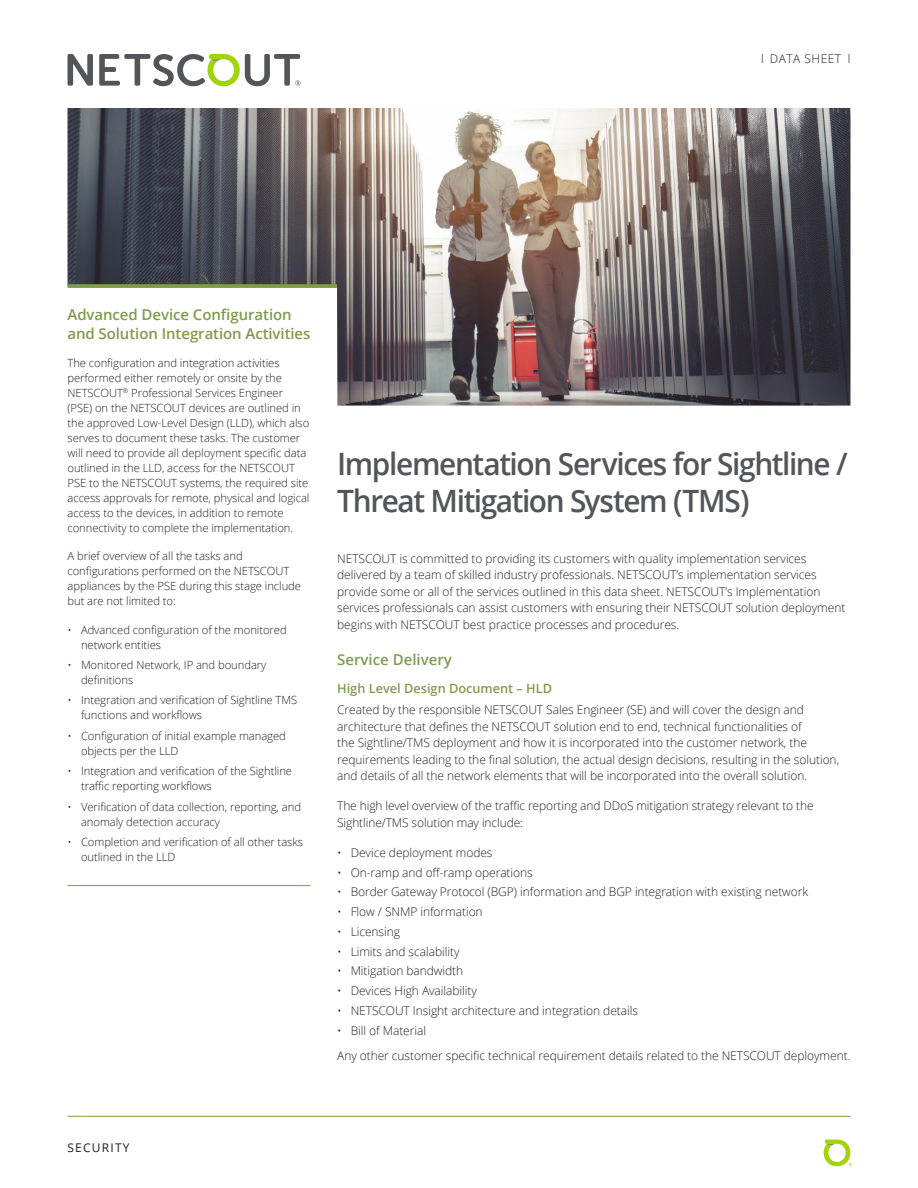
<style>
.page{position:relative;width:918px;height:1188px;background:#fff}
.page>*{position:absolute;margin:0;border:0;box-sizing:border-box;transform-origin:0 0}
.Document_Title{font:600 30.75px/37.5px "Open Sans";letter-spacing:-.045em;color:#54555a}
.Level_1_-_Heading{font:600 15px/19.5px "Open Sans";letter-spacing:-.005em;color:#809b4c}
.Level_2_-_Heading{font:600 12.75px "Open Sans";color:#809b4c}
.Body{font:300 12px/16.5px "Open Sans";letter-spacing:-.005em;color:#231f20}
.Level_2_-_Heading-2{font:300 12px "Open Sans";letter-spacing:-.005em;color:#231f20}
.Body-2{font:300 12px "Open Sans";letter-spacing:.04em;color:#231f20}
.t1{font:12px "Open Sans";letter-spacing:.1em;color:#231f20}
.Column_-_Body{font:300 11.25px/15px "Open Sans";letter-spacing:-.005em;color:#231f20}
</style>
<div class="page">
<svg style="left:824px;top:1139px;width:28px;height:27px"></svg>
<hr style="left:68px;top:1116px;width:782px;height:1px;background:#809b4c">
<svg style="left:68px;top:54px;width:25px;height:32px"></svg>
<svg style="left:99px;top:54px;width:201px;height:32px"></svg>
<img style="left:68px;top:108px;width:782px;height:298px">
<svg style="left:68px;top:284px;width:269px;height:4px"></svg>
<hr style="left:68px;top:885px;width:242px;height:1px;background:#809b4c">
<p class="Body-2" style="left:761px;top:51px;width:91px">l DATA SHEET l</p>
<p class="Level_1_-_Heading" style="left:68px;top:304px;width:245px">Advanced Device Configuration and Solution Integration Activities</p>
<p class="Column_-_Body" style="left:68px;top:355px;width:244px">The configuration and integration activities performed either remotely or onsite by the NETSCOUT<sup>®</sup> Professional Services Engineer (PSE) on the NETSCOUT devices are outlined in the approved Low-Level Design (LLD), which also serves to document these tasks. The customer will need to provide all deployment specific data outlined in the LLD, access for the NETSCOUT PSE to the NETSCOUT systems, the required site access approvals for remote, physical and logical access to the devices, in addition to remote connectivity to complete the implementation.</p>
<p class="Column_-_Body" style="left:68px;top:548px;width:235px">A brief overview of all the tasks and configurations performed on the NETSCOUT appliances by the PSE during this stage include but are not limited to:</p>
<p class="Column_-_Body" style="left:81px;top:622px;width:207px;text-indent:-14px">• Advanced configuration of the monitored network entities</p>
<p class="Column_-_Body" style="left:81px;top:657px;width:187px;text-indent:-14px">• Monitored Network, IP and boundary definitions</p>
<p class="Column_-_Body" style="left:81px;top:692px;width:218px;text-indent:-14px">• Integration and verification of Sightline TMS functions and workflows</p>
<p class="Column_-_Body" style="left:81px;top:728px;width:206px;text-indent:-14px">• Configuration of initial example managed objects per the LLD</p>
<p class="Column_-_Body" style="left:81px;top:763px;width:213px;text-indent:-14px">• Integration and verification of the Sightline traffic reporting workflows</p>
<p class="Column_-_Body" style="left:81px;top:799px;width:222px;text-indent:-14px">• Verification of data collection, reporting, and anomaly detection accuracy</p>
<p class="Column_-_Body" style="left:81px;top:834px;width:224px;text-indent:-14px">• Completion and verification of all other tasks outlined in the LLD</p>
<p class="Document_Title" style="left:337px;top:444px;width:512px">Implementation Services for Sightline /<br>Threat Mitigation System (TMS)</p>
<p class="Body" style="left:337px;top:550px;width:510px">NETSCOUT is committed to providing its customers with quality implementation services delivered by a team of skilled industry professionals. NETSCOUT’s implementation services provide some or all of the services outlined in this data sheet. NETSCOUT’s Implementation services professionals can assist customers with ensuring their NETSCOUT solution deployment begins with NETSCOUT best practice processes and procedures.</p>
<p class="Level_1_-_Heading" style="left:337px;top:650px;width:116px">Service Delivery</p>
<p class="Level_2_-_Heading" style="left:337px;top:679px;width:216px">High Level Design Document – HLD</p>
<p class="Body" style="left:337px;top:701px;width:504px">Created by the responsible NETSCOUT Sales Engineer (SE) and will cover the design and architecture that defines the NETSCOUT solution end to end, technical functionalities of<br>the Sightline/TMS deployment and how it is incorporated into the customer network, the requirements leading to the final solution, the actual design decisions, resulting in the solution, and details of all the network elements that will be incorporated into the overall solution.</p>
<p class="Body" style="left:337px;top:797px;width:478px">The high level overview of the traffic reporting and DDoS mitigation strategy relevant to the<br>Sightline/TMS solution may include:</p>
<p class="Body" style="left:337px;top:844px;width:157px">• Device deployment modes</p>
<p class="Body" style="left:337px;top:864px;width:197px">• On-ramp and off-ramp operations</p>
<p class="Body" style="left:337px;top:883px;width:473px">• Border Gateway Protocol (BGP) information and BGP integration with existing network</p>
<p class="Body" style="left:337px;top:903px;width:147px">• Flow / SNMP information</p>
<p class="Body" style="left:337px;top:923px;width:64px">• Licensing</p>
<p class="Body" style="left:337px;top:943px;width:124px">• Limits and scalability</p>
<p class="Body" style="left:337px;top:962px;width:128px">• Mitigation bandwidth</p>
<p class="Body" style="left:337px;top:982px;width:141px">• Devices High Availability</p>
<p class="Body" style="left:337px;top:1002px;width:302px">• NETSCOUT Insight architecture and integration details</p>
<p class="Body" style="left:337px;top:1022px;width:90px">• Bill of Material</p>
<p class="Level_2_-_Heading-2" style="left:337px;top:1047px;width:515px">Any other customer specific technical requirement details related to the NETSCOUT deployment.</p>
<p class="t1" style="left:68px;top:1139px;width:64px">SECURITY</p>
</div>
